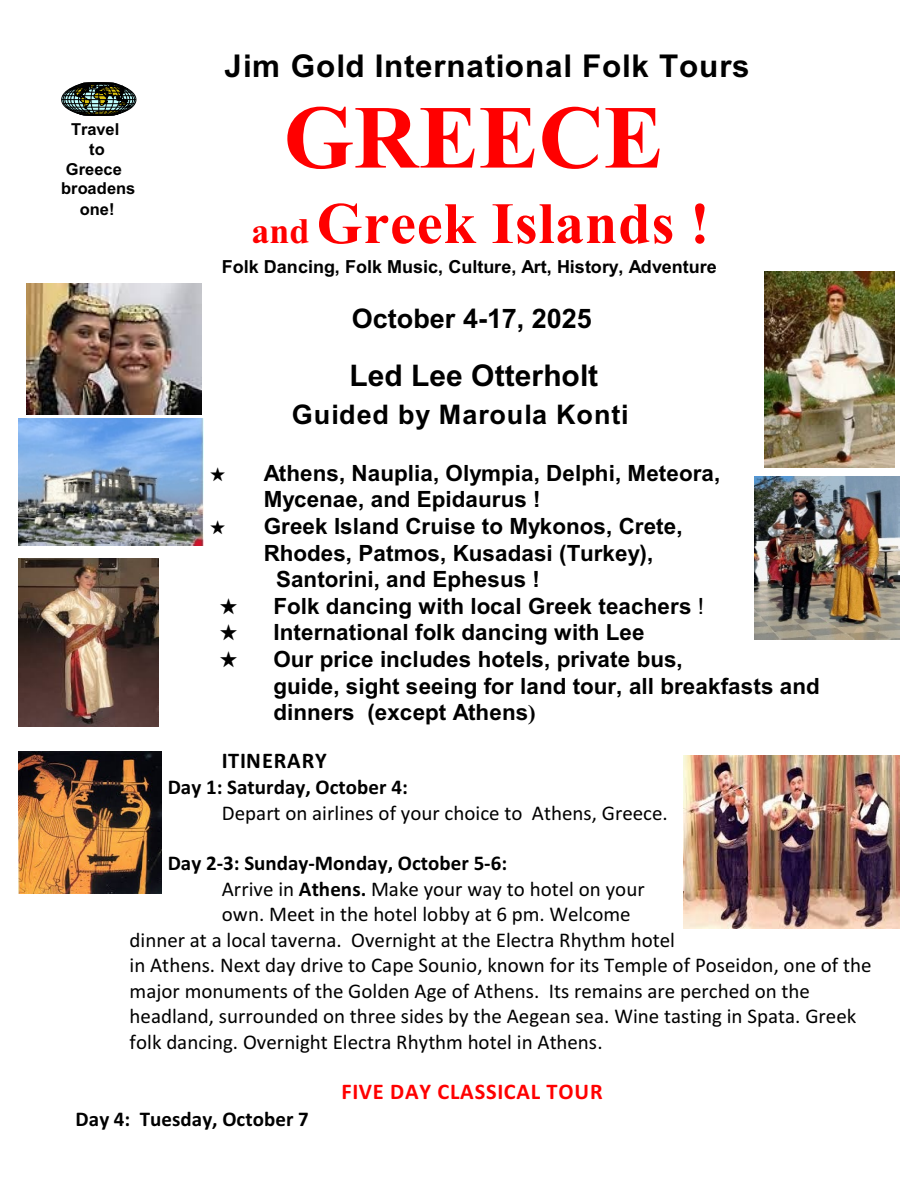
<style>
.page{position:relative;width:918px;height:1188px;background:#fff}
.page>*{position:absolute;margin:0;border:0;box-sizing:border-box;transform-origin:0 0}
.t1{font:700 89.85px "Times New Roman";color:#f00}
.t2{font:700 58.5px "Times New Roman";letter-spacing:.01em;color:#f00}
.t3{font:700 31.35px "Arial";letter-spacing:.03em;color:#000}
.t4{font:700 30px "Arial";letter-spacing:.005em;color:#000}
.t5{font:700 27px "Arial";letter-spacing:.02em;color:#000}
.t6{font:700 27px "Arial";color:#000}
.t7{font:700 22.35px "Arial";letter-spacing:.005em;color:#000}
.t8{font:700 22.35px "Calibri";letter-spacing:.04em;color:#f00}
.t9{font:700 22.35px "Calibri";letter-spacing:.04em;color:#000}
.t10{font:21px "Calibri";color:#000}
.t11{font:700 21px "Calibri";color:#000}
.t12{font:700 18px "Arial";color:#000}
.t13{font:700 16.5px/20.1px "Arial";letter-spacing:.005em;color:#000;text-align:center}
.s1{font-size:36px}
.s2{font-weight:400}
.s3{font-family:"Times New Roman"}
.s4{font-weight:700}
</style>
<div class="page">
<img style="left:765px;top:271px;width:129px;height:196px">
<img style="left:26px;top:283px;width:176px;height:131px">
<img style="left:18px;top:558px;width:141px;height:169px">
<img style="left:683px;top:756px;width:217px;height:173px">
<img style="left:18px;top:751px;width:143px;height:143px">
<svg style="left:61px;top:82px;width:76px;height:34px"></svg>
<hr style="left:99px;top:83px;width:1px;height:32px;background:#000">
<hr style="left:80px;top:84px;width:38px;height:1px;background:#000">
<hr style="left:75px;top:86px;width:48px;height:1px;background:#000">
<hr style="left:70px;top:89px;width:58px;height:1px;background:#000">
<hr style="left:65px;top:92px;width:67px;height:1px;background:#000">
<hr style="left:63px;top:95px;width:72px;height:1px;background:#000">
<hr style="left:62px;top:99px;width:74px;height:1px;background:#000">
<hr style="left:63px;top:103px;width:72px;height:1px;background:#000">
<hr style="left:66px;top:107px;width:66px;height:1px;background:#000">
<hr style="left:70px;top:110px;width:57px;height:1px;background:#000">
<hr style="left:77px;top:113px;width:44px;height:1px;background:#000">
<img style="left:18px;top:419px;width:185px;height:126px">
<img style="left:755px;top:476px;width:145px;height:163px">
<h3 class="t3" style="left:225px;top:54px;width:527px">Jim Gold International Folk Tours</h3>
<h1 class="t1" style="left:284px;top:107px;width:381px">GREECE</h1>
<h2 class="t2" style="left:251px;top:203px;width:460px"><span class="s1">and</span> Greek Islands !</h2>
<p class="t12" style="left:222px;top:260px;width:496px">Folk Dancing, Folk Music, Culture, Art, History, Adventure</p>
<p class="t6" style="left:352px;top:308px;width:241px">October 4-17, 2025</p>
<h3 class="t4" style="left:349px;top:365px;width:250px">Led Lee Otterholt</h3>
<p class="t5" style="left:292px;top:405px;width:338px">Guided by Maroula Konti</p>
<p class="t7" style="left:264px;top:464px;width:458px">Athens, Nauplia, Olympia, Delphi, Meteora,</p>
<p class="t7" style="left:264px;top:491px;width:279px">Mycenae, and Epidaurus !</p>
<p class="t7" style="left:264px;top:518px;width:420px">Greek Island Cruise to Mykonos, Crete,</p>
<p class="t7" style="left:264px;top:544px;width:391px">Rhodes, Patmos, Kusadasi (Turkey),</p>
<p class="t7" style="left:276px;top:571px;width:265px">Santorini, and Ephesus !</p>
<p class="t7" style="left:273px;top:598px;width:432px">Folk dancing with local Greek teachers <span class="s2">!</span></p>
<p class="t7" style="left:273px;top:624px;width:373px">International folk dancing with Lee</p>
<p class="t7" style="left:273px;top:651px;width:411px">Our price includes hotels, private bus,</p>
<p class="t7" style="left:273px;top:677px;width:548px">guide, sight seeing for land tour, all breakfasts and</p>
<p class="t7" style="left:273px;top:704px;width:264px">dinners (except Athens<span class="s3">)</span></p>
<p class="t9" style="left:222px;top:751px;width:107px">ITINERARY</p>
<p class="t11" style="left:168px;top:778px;width:242px">Day 1: Saturday, October 4:</p>
<p class="t10" style="left:222px;top:804px;width:448px">Depart on airlines of your choice to Athens, Greece.</p>
<p class="t11" style="left:168px;top:854px;width:341px">Day 2-3: Sunday-Monday, October 5-6:</p>
<p class="t10" style="left:222px;top:880px;width:424px">Arrive in <span class="s4">Athens.</span> Make your way to hotel on your</p>
<p class="t10" style="left:222px;top:905px;width:410px">own. Meet in the hotel lobby at 6 pm. Welcome</p>
<p class="t10" style="left:130px;top:931px;width:547px">dinner at a local taverna. Overnight at the Electra Rhythm hotel</p>
<p class="t10" style="left:130px;top:957px;width:743px">in Athens. Next day drive to Cape Sounio, known for its Temple of Poseidon, one of the</p>
<p class="t10" style="left:130px;top:982px;width:682px">major monuments of the Golden Age of Athens. Its remains are perched on the</p>
<p class="t10" style="left:130px;top:1008px;width:728px">headland, surrounded on three sides by the Aegean sea. Wine tasting in Spata. Greek</p>
<p class="t10" style="left:130px;top:1033px;width:475px">folk dancing. Overnight Electra Rhythm hotel in Athens.</p>
<p class="t8" style="left:341px;top:1083px;width:263px">FIVE DAY CLASSICAL TOUR</p>
<p class="t11" style="left:76px;top:1110px;width:235px">Day 4: Tuesday, October 7</p>
<p class="t13" style="left:61px;top:120px;width:76px">Travel<br>to<br>Greece broadens one!</p>
</div>
